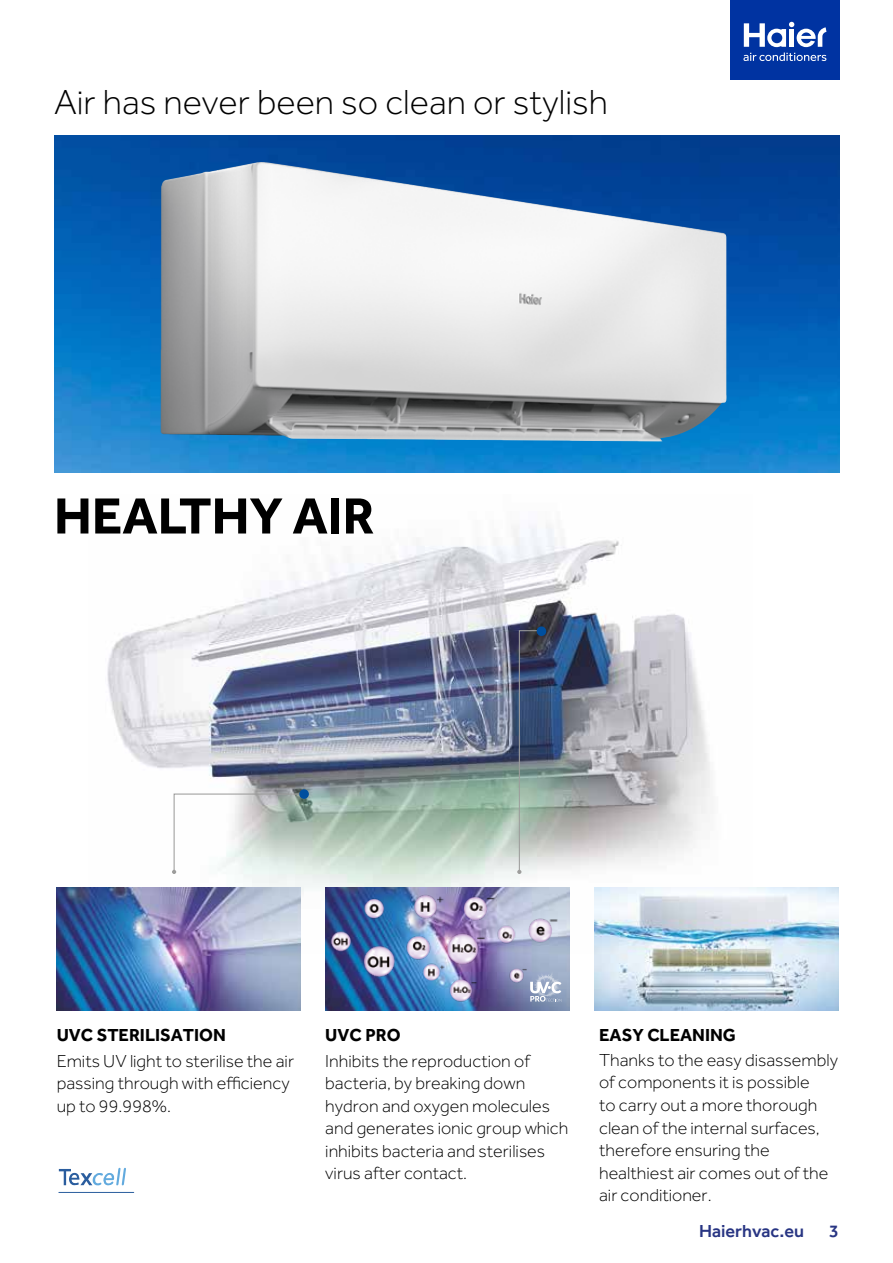
<style>
.page{position:relative;width:893px;height:1263px;background:#fff}
.page>*{position:absolute;margin:0;border:0;box-sizing:border-box;transform-origin:0 0}
.t1{font:700 52.5px "Effra";color:#000}
.t2{font:300 36px "Effra";color:#000}
.t3{font:300 18px/22.5px "Effra";color:#000}
.t4{font:700 18px "Effra";color:#000}
.t5{font:500 18px "Effra";color:#283583}
</style>
<div class="page">
<div style="left:730px;top:0;width:110px;height:80px;background:#0033a1"></div>
<svg style="left:744px;top:22px;width:82px;height:25px"></svg>
<svg style="left:743px;top:53px;width:83px;height:8px"></svg>
<svg style="left:59px;top:1168px;width:67px;height:18px"></svg>
<hr style="left:59px;top:1192px;width:75px;height:1px;background:#2a5d9e">
<img style="left:107px;top:524px;width:603px;height:429px">
<svg style="left:517px;top:630px;width:25px;height:244px;background:#6d7c89"></svg>
<svg style="left:172px;top:793px;width:130px;height:81px"></svg>
<div style="left:299px;top:789px;width:10px;height:10px;background:#004f9f;border-radius:50%"></div>
<div style="left:537px;top:626px;width:9px;height:10px;background:#004f9f;border-radius:50%"></div>
<img style="left:57px;top:887px;width:244px;height:123px">
<img style="left:325px;top:887px;width:245px;height:123px">
<img style="left:595px;top:887px;width:244px;height:123px">
<img style="left:325px;top:887px;width:239px;height:121px">
<img style="left:54px;top:135px;width:785px;height:338px">
<img style="left:161px;top:162px;width:567px;height:279px">
<h2 class="t2" style="left:54px;top:82px;width:556px">Air has never been so clean or stylish</h2>
<h1 class="t1" style="left:54px;top:484px;width:322px">HEALTHY AIR</h1>
<p class="t4" style="left:57px;top:1024px;width:171px">UVC STERILISATION</p>
<p class="t4" style="left:599px;top:1024px;width:138px">EASY CLEANING</p>
<p class="t3" style="left:599px;top:1049px;width:240px">Thanks to the easy disassembly of components it is possible<br>to carry out a more thorough clean of the internal surfaces, therefore ensuring the healthiest air comes out of the air conditioner.</p>
<p class="t4" style="left:325px;top:1024px;width:77px">UVC PRO</p>
<p class="t3" style="left:325px;top:1049px;width:245px">Inhibits the reproduction of bacteria, by breaking down hydron and oxygen molecules and generates ionic group which inhibits bacteria and sterilises virus after contact.</p>
<p class="t3" style="left:57px;top:1049px;width:239px">Emits UV light to sterilise the air passing through with efficiency up to 99.998%.</p>
<p class="t5" style="left:699px;top:1220px;width:106px">Haierhvac.eu</p>
<p class="t5" style="left:829px;top:1220px;width:11px">3</p>
</div>
